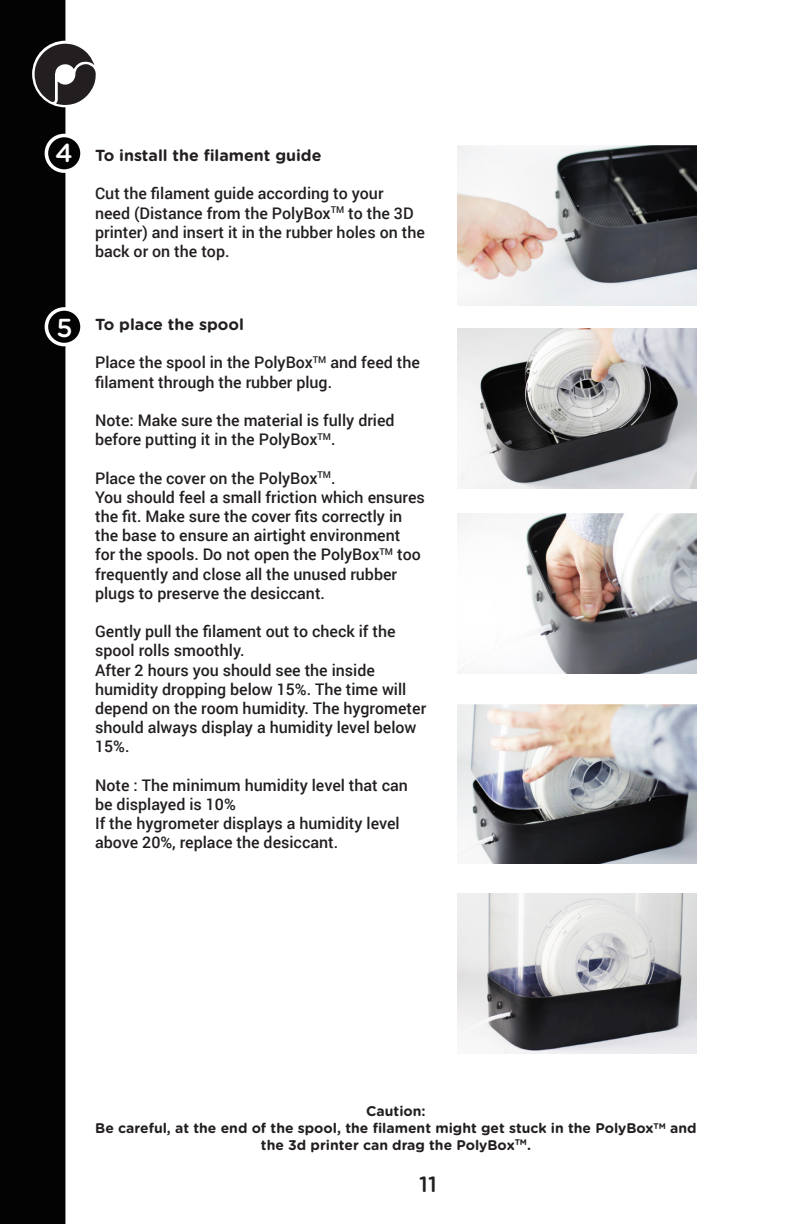
<style>
.page{position:relative;width:792px;height:1224px;background:#fff}
.page>*{position:absolute;margin:0;border:0;box-sizing:border-box;transform-origin:0 0}
.t1{font:500 26px "Gotham Rounded";color:#fff}
.t2{font:500 22px "Gotham Rounded";color:#231f20}
.t3{font:500 16px/19.2px "Roboto";color:#231f20}
.t4{font:700 16px "Gotham Rounded";color:#231f20}
.t5{font:700 14px/16.8px "Gotham Rounded";color:#231f20;text-align:center}
</style>
<div class="page">
<div style="left:0;top:0;width:65px;height:1224px;background:#030303"></div>
<svg style="left:35px;top:43px;width:61px;height:62px"></svg>
<img style="left:457px;top:145px;width:240px;height:160px">
<img style="left:457px;top:514px;width:240px;height:159px">
<img style="left:457px;top:704px;width:240px;height:160px">
<div style="left:45px;top:134px;width:39px;height:39px;background:#fff;border-radius:50%"></div>
<div style="left:48px;top:137px;width:32px;height:32px;background:#030303;border-radius:50%"></div>
<div style="left:45px;top:307px;width:39px;height:39px;background:#fff;border-radius:50%"></div>
<div style="left:48px;top:311px;width:32px;height:32px;background:#030303;border-radius:50%"></div>
<img style="left:457px;top:894px;width:240px;height:160px">
<img style="left:457px;top:329px;width:240px;height:160px">
<p class="t1" style="left:55px;top:134px;width:19px">4</p>
<p class="t1" style="left:57px;top:309px;width:18px">5</p>
<p class="t4" style="left:95px;top:144px;width:228px">To install the filament guide</p>
<p class="t3" style="left:95px;top:184px;width:331px">Cut the filament guide according to your<br>need (Distance from the PolyBox<sup>TM</sup> to the 3D printer) and insert it in the rubber holes on the back or on the top.</p>
<p class="t4" style="left:95px;top:313px;width:150px">To place the spool</p>
<p class="t3" style="left:95px;top:353px;width:326px">Place the spool in the PolyBox<sup>TM</sup> and feed the filament through the rubber plug.</p>
<p class="t3" style="left:95px;top:410px;width:301px">Note: Make sure the material is fully dried before putting it in the PolyBox<sup>TM</sup>.</p>
<p class="t3" style="left:95px;top:468px;width:242px">Place the cover on the PolyBox<sup>TM</sup>.</p>
<p class="t3" style="left:95px;top:487px;width:331px">You should feel a small friction which ensures the fit. Make sure the cover fits correctly in the base to ensure an airtight environment</p>
<p class="t3" style="left:95px;top:545px;width:327px">for the spools. Do not open the PolyBox<sup>TM</sup> too frequently and close all the unused rubber plugs to preserve the desiccant.</p>
<p class="t3" style="left:95px;top:621px;width:302px">Gently pull the filament out to check if the spool rolls smoothly.</p>
<p class="t3" style="left:95px;top:660px;width:333px">After 2 hours you should see the inside humidity dropping below 15%. The time will depend on the room humidity. The hygrometer should always display a humidity level below 15%.</p>
<p class="t3" style="left:95px;top:775px;width:314px">Note : The minimum humidity level that can be displayed is 10%</p>
<p class="t3" style="left:95px;top:813px;width:306px">If the hygrometer displays a humidity level above 20%, replace the desiccant.</p>
<p class="t5" style="left:366px;top:1102px;width:61px">Caution:</p>
<p class="t5" style="left:95px;top:1119px;width:603px">Be careful, at the end of the spool, the filament might get stuck in the PolyBox<sup>TM</sup> and the 3d printer can drag the PolyBox<sup>TM</sup>.</p>
<h2 class="t2" style="left:419px;top:1169px;width:19px">11</h2>
</div>
